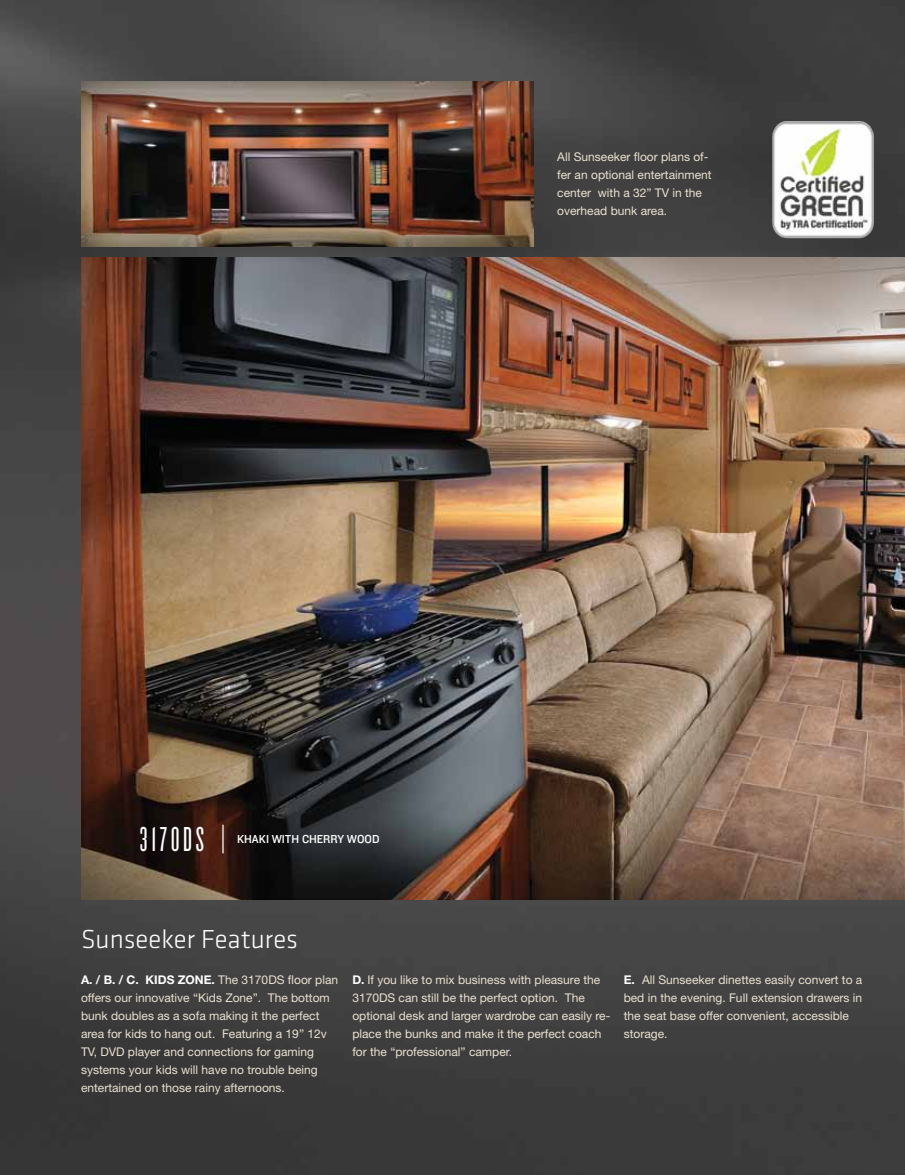
<style>
.page{position:relative;width:905px;height:1175px;background:#fff}
.page>*{position:absolute;margin:0;border:0;box-sizing:border-box;transform-origin:0 0}
.t1{font:36px "Knockout HTF26 Junior Flyweight";letter-spacing:.1em;color:#fff}
.t2{font:300 27px "Klavika";color:#fff}
.t3{font:12px/18px "Helvetica Neue";color:#ebe1d0}
.t4{font:12px "Knockout HTF31 Junior Middlewt";color:#fff}
.s1{font-weight:700;color:#fff}
</style>
<div class="page">
<img style="left:0;top:0;width:904px;height:1174px">
<img style="left:81px;top:258px;width:823px;height:641px">
<img style="left:772px;top:121px;width:101px;height:117px">
<img style="left:81px;top:81px;width:452px;height:165px">
<p class="t3" style="left:557px;top:148px;width:156px">All Sunseeker floor plans of&shy;fer an optional entertainment center with a 32” TV in the overhead bunk area.</p>
<h1 class="t1" style="left:140px;top:821px;width:86px">3170DS |</h1>
<p class="t4" style="left:237px;top:832px;width:144px">KHAKI WITH CHERRY WOOD</p>
<h2 class="t2" style="left:81px;top:923px;width:218px">Sunseeker Features</h2>
<p class="t3" style="left:81px;top:970px;width:258px"><span class="s1">A. / B. / C. KIDS ZON E.</span> The 3170DS floor plan offers our innovative “Kids Zone”. The bottom bunk doubles as a sofa making it the perfect area for kids to hang out. Featuring a 19” 12v TV, DVD player and connections for gaming systems your kids will have no trouble being entertained on those rainy afternoons.</p>
<p class="t3" style="left:352px;top:970px;width:259px"><span class="s1">D.</span> If you like to mix business with pleasure the 3170DS can still be the perfect option. The optional desk and larger wardrobe can easily re&shy;place the bunks and make it the perfect coach for the “professional” camper.</p>
<p class="t3" style="left:623px;top:970px;width:240px"><span class="s1">E.</span> All Sunseeker dinettes easily convert to a bed in the evening. Full extension drawers in the seat base offer convenient, accessible storage.</p>
</div>
